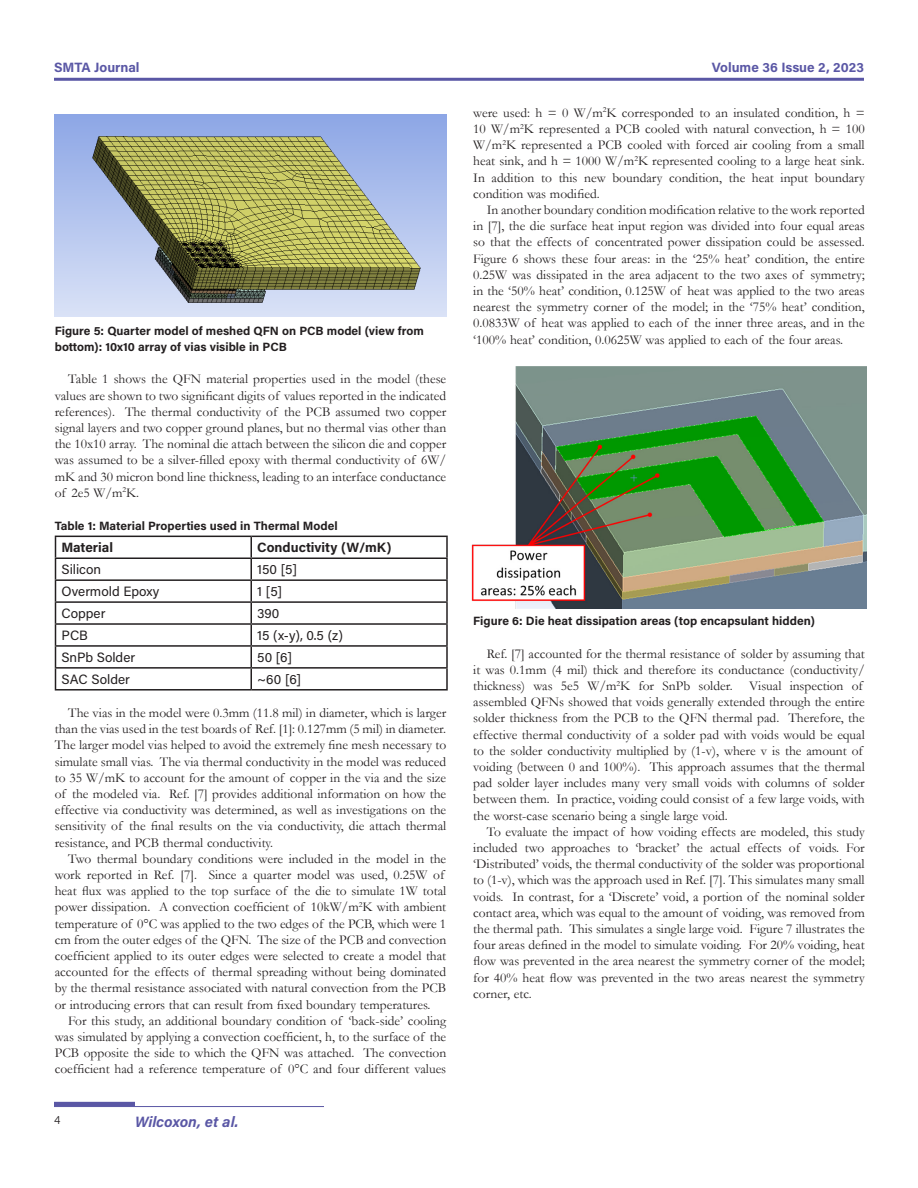
<style>
.page{position:relative;width:918px;height:1188px;background:#fff}
.page>*{position:absolute;margin:0;border:0;box-sizing:border-box;transform-origin:0 0}
.t1{font:italic 700 15px "Acumin Pro";color:#5a57a5}
.Body{font:13.5px/16.2px "Garamond";color:#231f20;text-align:justify}
.Table_Data{font:13.5px "Acumin Pro";color:#231f20}
.t2{font:700 13.5px "Acumin Pro";color:#5a57a5}
.Table_Header{font:700 13.5px "Acumin Pro";color:#231f20}
.Figure{font:700 12px/16.5px "Acumin Pro";color:#231f20}
.t3{font:300 12px "Acumin Pro";color:#231f20}
</style>
<div class="page">
<hr style="left:54px;top:78px;width:810px;height:3px;background:#5a57a5">
<hr style="left:54px;top:1106px;width:270px;height:1px;background:#5a57a5">
<hr style="left:54px;top:1102px;width:81px;height:4px;background:#5a57a5">
<img style="left:55px;top:114px;width:391px;height:203px">
<hr style="left:55px;top:536px;width:196px;height:1px;background:#231f20">
<hr style="left:251px;top:536px;width:197px;height:1px;background:#231f20">
<hr style="left:250px;top:537px;width:2px;height:20px;background:#231f20">
<hr style="left:446px;top:537px;width:2px;height:20px;background:#231f20">
<hr style="left:55px;top:557px;width:196px;height:2px;background:#231f20">
<hr style="left:251px;top:557px;width:197px;height:2px;background:#231f20">
<hr style="left:250px;top:559px;width:2px;height:20px;background:#231f20">
<hr style="left:446px;top:559px;width:2px;height:20px;background:#231f20">
<hr style="left:55px;top:579px;width:196px;height:2px;background:#231f20">
<hr style="left:251px;top:579px;width:197px;height:2px;background:#231f20">
<hr style="left:250px;top:581px;width:2px;height:20px;background:#231f20">
<hr style="left:446px;top:581px;width:2px;height:20px;background:#231f20">
<hr style="left:55px;top:601px;width:196px;height:2px;background:#231f20">
<hr style="left:251px;top:601px;width:197px;height:2px;background:#231f20">
<hr style="left:250px;top:603px;width:2px;height:20px;background:#231f20">
<hr style="left:446px;top:603px;width:2px;height:20px;background:#231f20">
<hr style="left:55px;top:623px;width:196px;height:2px;background:#231f20">
<hr style="left:251px;top:623px;width:197px;height:2px;background:#231f20">
<hr style="left:250px;top:625px;width:2px;height:20px;background:#231f20">
<hr style="left:446px;top:625px;width:2px;height:20px;background:#231f20">
<hr style="left:55px;top:645px;width:196px;height:2px;background:#231f20">
<hr style="left:251px;top:645px;width:197px;height:2px;background:#231f20">
<hr style="left:250px;top:647px;width:2px;height:20px;background:#231f20">
<hr style="left:446px;top:647px;width:2px;height:20px;background:#231f20">
<hr style="left:55px;top:667px;width:196px;height:2px;background:#231f20">
<svg style="left:55px;top:537px;width:1px;height:152px"></svg>
<hr style="left:251px;top:667px;width:197px;height:2px;background:#231f20">
<hr style="left:250px;top:669px;width:2px;height:20px;background:#231f20">
<hr style="left:446px;top:669px;width:2px;height:20px;background:#231f20">
<hr style="left:55px;top:689px;width:196px;height:2px;background:#231f20">
<hr style="left:251px;top:689px;width:197px;height:2px;background:#231f20">
<img style="left:471px;top:366px;width:396px;height:243px">
<p class="t2" style="left:54px;top:58px;width:87px">SMTA Journal</p>
<p class="t2" style="left:712px;top:58px;width:154px">Volume 36 Issue 2, 2023</p>
<p class="Figure" style="left:55px;top:322px;width:371px">Figure 5: Quarter model of meshed QFN on PCB model (view from bottom): 10x10 array of vias visible in PCB</p>
<p class="Body" style="left:55px;top:371px;width:393px;text-indent:14px">Table 1 shows the QFN material properties used in the model (these values are shown to two significant digits of values reported in the indicated references). The thermal conductivity of the PCB assumed two copper signal layers and two copper ground planes, but no thermal vias other than the 10x10 array. The nominal die attach between the silicon die and copper was assumed to be a silver-filled epoxy with thermal conductivity of 6W/ mK and 30 micron bond line thickness, leading to an interface conductance of 2e5 W/m<sup>2</sup>K.</p>
<p class="Figure" style="left:55px;top:517px;width:284px">Table 1: Material Properties used in Thermal Model</p>
<p class="Table_Header" style="left:62px;top:538px;width:53px">Material</p>
<p class="Table_Header" style="left:257px;top:538px;width:136px">Conductivity (W/mK)</p>
<p class="Table_Data" style="left:62px;top:560px;width:41px">Silicon</p>
<p class="Table_Data" style="left:257px;top:560px;width:41px">150 [5]</p>
<p class="Table_Data" style="left:62px;top:582px;width:99px">Overmold Epoxy</p>
<p class="Table_Data" style="left:257px;top:582px;width:26px">1 [5]</p>
<p class="Table_Data" style="left:62px;top:604px;width:45px">Copper</p>
<p class="Table_Data" style="left:257px;top:604px;width:24px">390</p>
<p class="Table_Data" style="left:62px;top:626px;width:28px">PCB</p>
<p class="Table_Data" style="left:257px;top:626px;width:87px">15 (x-y), 0.5 (z)</p>
<p class="Table_Data" style="left:62px;top:648px;width:75px">SnPb Solder</p>
<p class="Table_Data" style="left:257px;top:648px;width:36px">50 [6]</p>
<p class="Table_Data" style="left:62px;top:670px;width:70px">SAC Solder</p>
<p class="Table_Data" style="left:257px;top:670px;width:45px">~60 [6]</p>
<p class="Body" style="left:55px;top:704px;width:393px;text-indent:14px">The vias in the model were 0.3mm (11.8 mil) in diameter, which is larger than the vias used in the test boards of Ref. [1]: 0.127mm (5 mil) in diameter.<br>The larger model vias helped to avoid the extremely fine mesh necessary to simulate small vias. The via thermal conductivity in the model was reduced to 35 W/mK to account for the amount of copper in the via and the size of the modeled via. Ref. [7] provides additional information on how the effective via conductivity was determined, as well as investigations on the sensitivity of the final results on the via conductivity, die attach thermal resistance, and PCB thermal conductivity.</p>
<p class="Body" style="left:55px;top:850px;width:393px;text-align:left;text-indent:14px">Two thermal boundary conditions were included in the model in the work reported in Ref. [7]. Since a quarter model was used, 0.25W of heat flux was applied to the top surface of the die to simulate 1W total power dissipation. A convection coefficient of 10kW/m<sup>2</sup>K with ambient temperature of 0°C was applied to the two edges of the PCB, which were 1 cm from the outer edges of the QFN. The size of the PCB and convection coefficient applied to its outer edges were selected to create a model that accounted for the effects of thermal spreading without being dominated by the thermal resistance associated with natural convection from the PCB or introducing errors that can result from fixed boundary temperatures.</p>
<p class="Body" style="left:55px;top:1012px;width:393px;text-indent:14px">For this study, an additional boundary condition of ‘back-side’ cooling was simulated by applying a convection coefficient, h, to the surface of the PCB opposite the side to which the QFN was attached. The convection coefficient had a reference temperature of 0°C and four different values</p>
<p class="t3" style="left:54px;top:1112px;width:8px">4</p>
<p class="t1" style="left:135px;top:1111px;width:105px">Wilcoxon, et al.</p>
<p class="Body" style="left:473px;top:104px;width:393px">were used: h = 0 W/m<sup>2</sup>K corresponded to an insulated condition, h = 10 W/m<sup>2</sup>K represented a PCB cooled with natural convection, h = 100<br>W/m<sup>2</sup>K represented a PCB cooled with forced air cooling from a small heat sink, and h = 1000 W/m<sup>2</sup>K represented cooling to a large heat sink.<br>In addition to this new boundary condition, the heat input boundary condition was modified.</p>
<p class="Body" style="left:473px;top:201px;width:393px;text-indent:14px">In another boundary condition modification relative to the work reported in [7], the die surface heat input region was divided into four equal areas so that the effects of concentrated power dissipation could be assessed.<br>Figure 6 shows these four areas: in the ‘25% heat’ condition, the entire 0.25W was dissipated in the area adjacent to the two axes of symmetry; in the ‘50% heat’ condition, 0.125W of heat was applied to the two areas nearest the symmetry corner of the model; in the ‘75% heat’ condition, 0.0833W of heat was applied to each of the inner three areas, and in the ‘100% heat’ condition, 0.0625W was applied to each of the four areas.</p>
<p class="Figure" style="left:473px;top:612px;width:343px">Figure 6: Die heat dissipation areas (top encapsulant hidden)</p>
<p class="Body" style="left:473px;top:645px;width:393px;text-align:left;text-indent:14px">Ref. [7] accounted for the thermal resistance of solder by assuming that it was 0.1mm (4 mil) thick and therefore its conductance (conductivity/ thickness) was 5e5 W/m<sup>2</sup>K for SnPb solder. Visual inspection of assembled QFNs showed that voids generally extended through the entire solder thickness from the PCB to the QFN thermal pad. Therefore, the effective thermal conductivity of a solder pad with voids would be equal to the solder conductivity multiplied by (1-v), where v is the amount of voiding (between 0 and 100%). This approach assumes that the thermal pad solder layer includes many very small voids with columns of solder between them. In practice, voiding could consist of a few large voids, with the worst-case scenario being a single large void.</p>
<p class="Body" style="left:473px;top:823px;width:393px;text-indent:14px">To evaluate the impact of how voiding effects are modeled, this study included two approaches to ‘bracket’ the actual effects of voids. For ‘Distributed’ voids, the thermal conductivity of the solder was proportional to (1-v), which was the approach used in Ref. [7]. This simulates many small voids. In contrast, for a ‘Discrete’ void, a portion of the nominal solder contact area, which was equal to the amount of voiding, was removed from the thermal path. This simulates a single large void. Figure 7 illustrates the four areas defined in the model to simulate voiding. For 20% voiding, heat flow was prevented in the area nearest the symmetry corner of the model; for 40% heat flow was prevented in the two areas nearest the symmetry corner, etc.</p>
</div>
